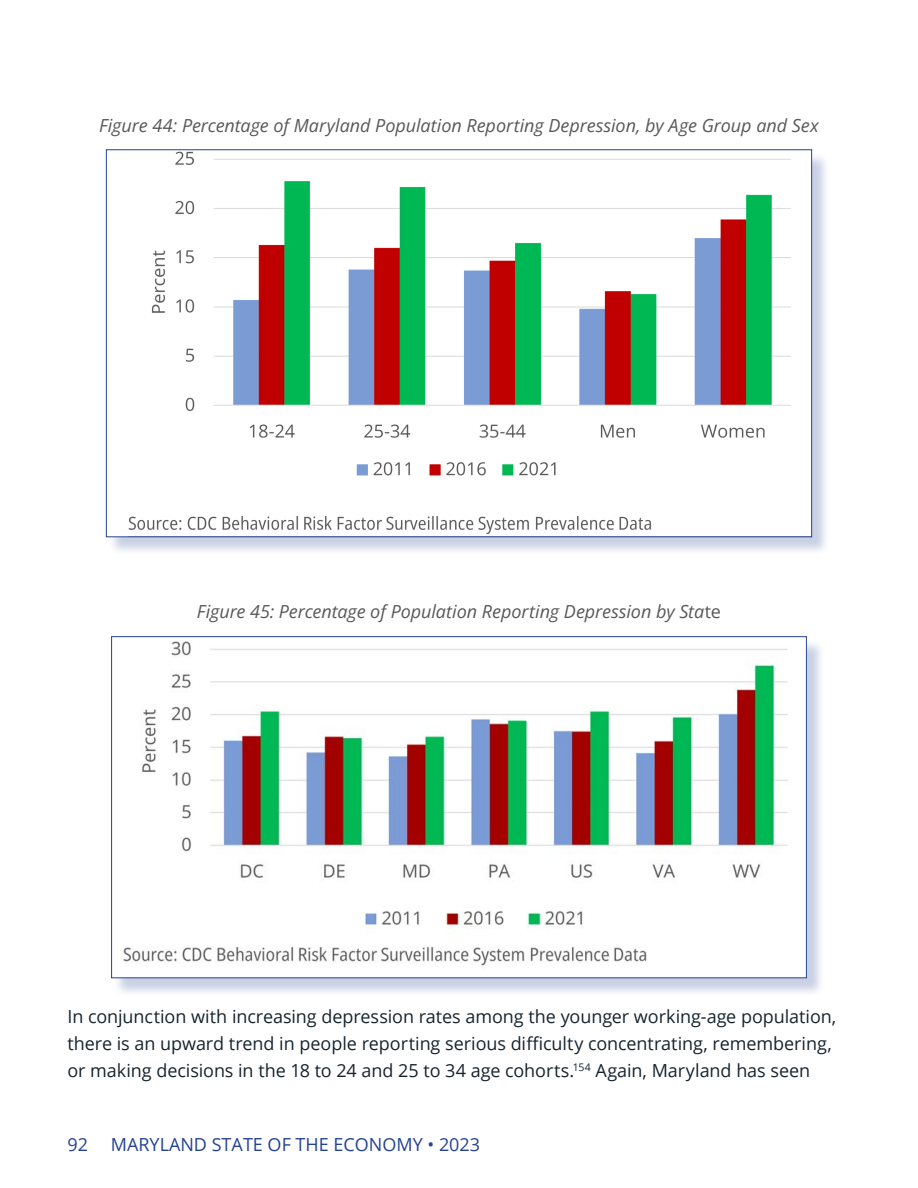
<style>
.page{position:relative;width:918px;height:1188px;background:#fff}
.page>*{position:absolute;margin:0;border:0;box-sizing:border-box;transform-origin:0 0}
.P1_Body{font:18px/27px "Open Sans";letter-spacing:-.005em;color:#16242e}
.Figure_Title{font:italic 18px "Open Sans";letter-spacing:-.005em;color:#57585a}
.t1{font:18px "Open Sans";color:#254293}
.s1{font-style:normal}
</style>
<div class="page">
<div style="left:108px;top:152px;width:722px;height:404px;background:#254293;opacity:.25"></div>
<div style="left:106px;top:150px;width:706px;height:387px;background:#fff"></div>
<img style="left:129px;top:152px;width:662px;height:382px">
<div style="left:114px;top:639px;width:711px;height:358px;background:#254293;opacity:.25"></div>
<img style="left:123px;top:639px;width:682px;height:337px">
<p class="Figure_Title" style="left:99px;top:113px;width:721px">Figure 44: Percentage of Maryland Population Reporting Depression, by Age Group and Sex</p>
<p class="Figure_Title" style="left:197px;top:599px;width:525px">Figure 45: Percentage of Population Reporting Depression by Sta<span class="s1">te</span></p>
<p class="P1_Body" style="left:68px;top:1003px;width:770px">In conjunction with increasing depression rates among the younger working-age population, there is an upward trend in people reporting serious difficulty concentrating, remembering, or making decisions in the 18 to 24 and 25 to 34 age cohorts.<sup>154</sup> Again, Maryland has seen</p>
<p class="t1" style="left:68px;top:1132px;width:22px">92</p>
<p class="t1" style="left:111px;top:1132px;width:371px">MARYLAND STATE OF THE ECONOMY • 2023</p>
</div>
